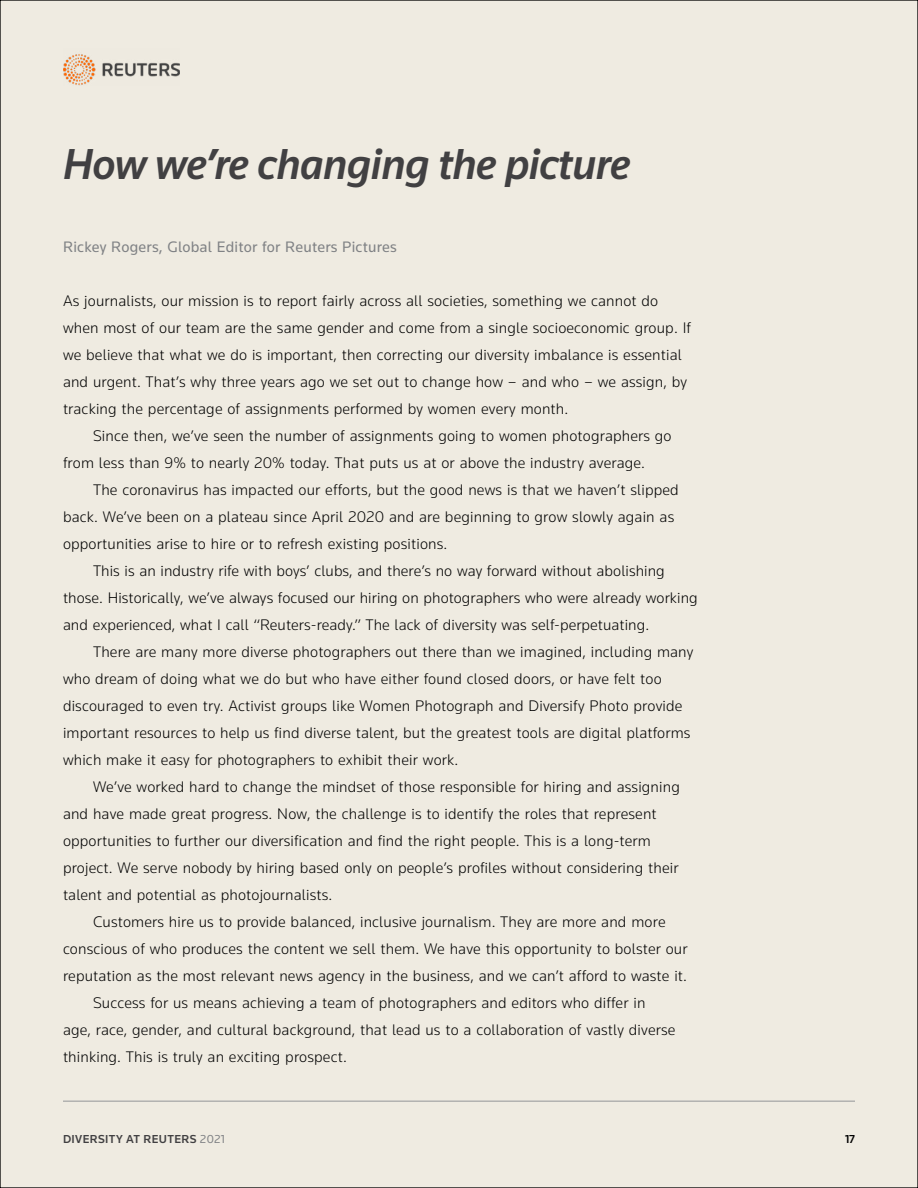
<style>
.page{position:relative;width:918px;height:1188px;background:#efebe1}
.page>*{position:absolute;margin:0;border:0;box-sizing:border-box;transform-origin:0 0}
.t1{font:italic 500 45px "Knowledge";letter-spacing:-.015em;color:#414042}
.t2{font:300 15.9px/27px "Knowledge";letter-spacing:.01em;color:#000}
.t3{font:15.75px "Knowledge";letter-spacing:.015em;color:#808285}
.t4{font:500 12px "Knowledge";letter-spacing:.03em;color:#414042}
.t5{font:500 12px "Knowledge";color:#000}
.s1{font-weight:400;color:#808285}
</style>
<div class="page">
<hr style="left:63px;top:1101px;width:792px;height:1px;background:#939598">
<img style="left:63px;top:54px;width:117px;height:32px">
<h1 class="t1" style="left:63px;top:136px;width:569px">How we’re changing the picture</h1>
<p class="t3" style="left:63px;top:237px;width:335px">Rickey Rogers, Global Editor for Reuters Pictures</p>
<p class="t2" style="left:63px;top:287px;width:630px">As journalists, our mission is to report fairly across all societies, something we cannot do when most of our team are the same gender and come from a single socioeconomic group. If we believe that what we do is important, then correcting our diversity imbalance is essential and urgent. That’s why three years ago we set out to change how – and who – we assign, by tracking the percentage of assignments performed by women every month.</p>
<p class="t2" style="left:63px;top:422px;width:610px;text-indent:30px">Since then, we’ve seen the number of assignments going to women photographers go from less than 9% to nearly 20% today. That puts us at or above the industry average.</p>
<p class="t2" style="left:63px;top:476px;width:617px;text-indent:30px">The coronavirus has impacted our efforts, but the good news is that we haven’t slipped back. We’ve been on a plateau since April 2020 and are beginning to grow slowly again as opportunities arise to hire or to refresh existing positions.</p>
<p class="t2" style="left:63px;top:557px;width:636px;text-indent:30px">This is an industry rife with boys’ clubs, and there’s no way forward without abolishing those. Historically, we’ve always focused our hiring on photographers who were already working and experienced, what I call “Reuters-ready.” The lack of diversity was self-perpetuating.</p>
<p class="t2" style="left:63px;top:638px;width:632px;text-indent:30px">There are many more diverse photographers out there than we imagined, including many who dream of doing what we do but who have either found closed doors, or have felt too discouraged to even try. Activist groups like Women Photograph and Diversify Photo provide important resources to help us find diverse talent, but the greatest tools are digital platforms which make it easy for photographers to exhibit their work.</p>
<p class="t2" style="left:63px;top:773px;width:618px;text-indent:30px">We’ve worked hard to change the mindset of those responsible for hiring and assigning and have made great progress. Now, the challenge is to identify the roles that represent opportunities to further our diversification and find the right people. This is a long-term project. We serve nobody by hiring based only on people’s profiles without considering their talent and potential as photojournalists.</p>
<p class="t2" style="left:93px;top:908px;width:574px">Customers hire us to provide balanced, inclusive journalism. They are more and more</p>
<p class="t2" style="left:63px;top:935px;width:626px">conscious of who produces the content we sell them. We have this opportunity to bolster our</p>
<p class="t2" style="left:63px;top:962px;width:626px">reputation as the most relevant news agency in the business, and we can’t afford to waste it.</p>
<p class="t2" style="left:93px;top:989px;width:554px">Success for us means achieving a team of photographers and editors who differ in</p>
<p class="t2" style="left:63px;top:1016px;width:614px">age, race, gender, and cultural background, that lead us to a collaboration of vastly diverse</p>
<p class="t2" style="left:63px;top:1043px;width:285px">thinking. This is truly an exciting prospect.</p>
<p class="t4" style="left:63px;top:1132px;width:164px">DIVERSITY AT REUTERS <span class="s1">2021</span></p>
<p class="t5" style="left:845px;top:1132px;width:11px">17</p>
</div>
